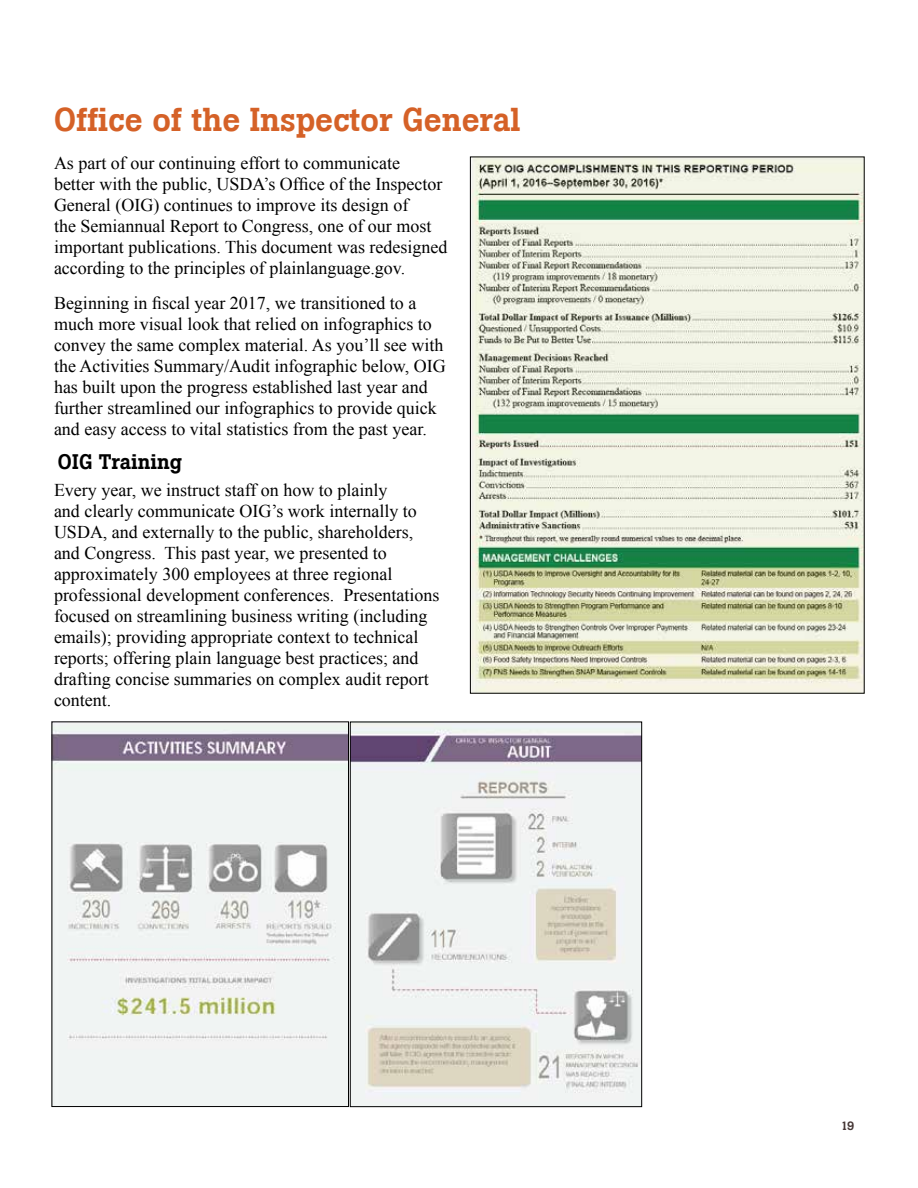
<style>
.page{position:relative;width:918px;height:1188px;background:#fff}
.page>*{position:absolute;margin:0;border:0;box-sizing:border-box;transform-origin:0 0}
.t1{font:500 33px "Boton";color:#d56127}
.t2{font:500 21px "Boton";color:#000}
.t3{font:18px/21px "Times New Roman";color:#000}
.t4{font:500 12px "Boton";color:#453635}
</style>
<div class="page">
<img style="left:472px;top:159px;width:391px;height:533px">
<img style="left:54px;top:722px;width:586px;height:385px">
<div style="left:52px;top:722px;width:297px;height:385px;border:1px solid #000"></div>
<div style="left:350px;top:722px;width:292px;height:385px;border:1px solid #000"></div>
<h3 class="t1" style="left:54px;top:100px;width:468px">Office of the Inspector General</h3>
<p class="t3" style="left:54px;top:152px;width:395px">As part of our continuing effort to communicate<br>better with the public, USDA’s Office of the Inspector General (OIG) continues to improve its design of<br>the Semiannual Report to Congress, one of our most important publications. This document was redesigned according to the principles of plainlanguage.gov.</p>
<p class="t3" style="left:54px;top:292px;width:393px">Beginning in fiscal year 2017, we transitioned to a much more visual look that relied on infographics to convey the same complex material. As you’ll see with the Activities Summary/Audit infographic below, OIG has built upon the progress established last year and further streamlined our infographics to provide quick and easy access to vital statistics from the past year.</p>
<h4 class="t2" style="left:58px;top:449px;width:126px">OIG Training</h4>
<p class="t3" style="left:54px;top:479px;width:387px">Every year, we instruct staff on how to plainly<br>and clearly communicate OIG’s work internally to USDA, and externally to the public, shareholders, and Congress. This past year, we presented to approximately 300 employees at three regional professional development conferences. Presentations focused on streamlining business writing (including emails); providing appropriate context to technical reports; offering plain language best practices; and drafting concise summaries on complex audit report content.</p>
<p class="t4" style="left:841px;top:1119px;width:15px">19</p>
</div>
